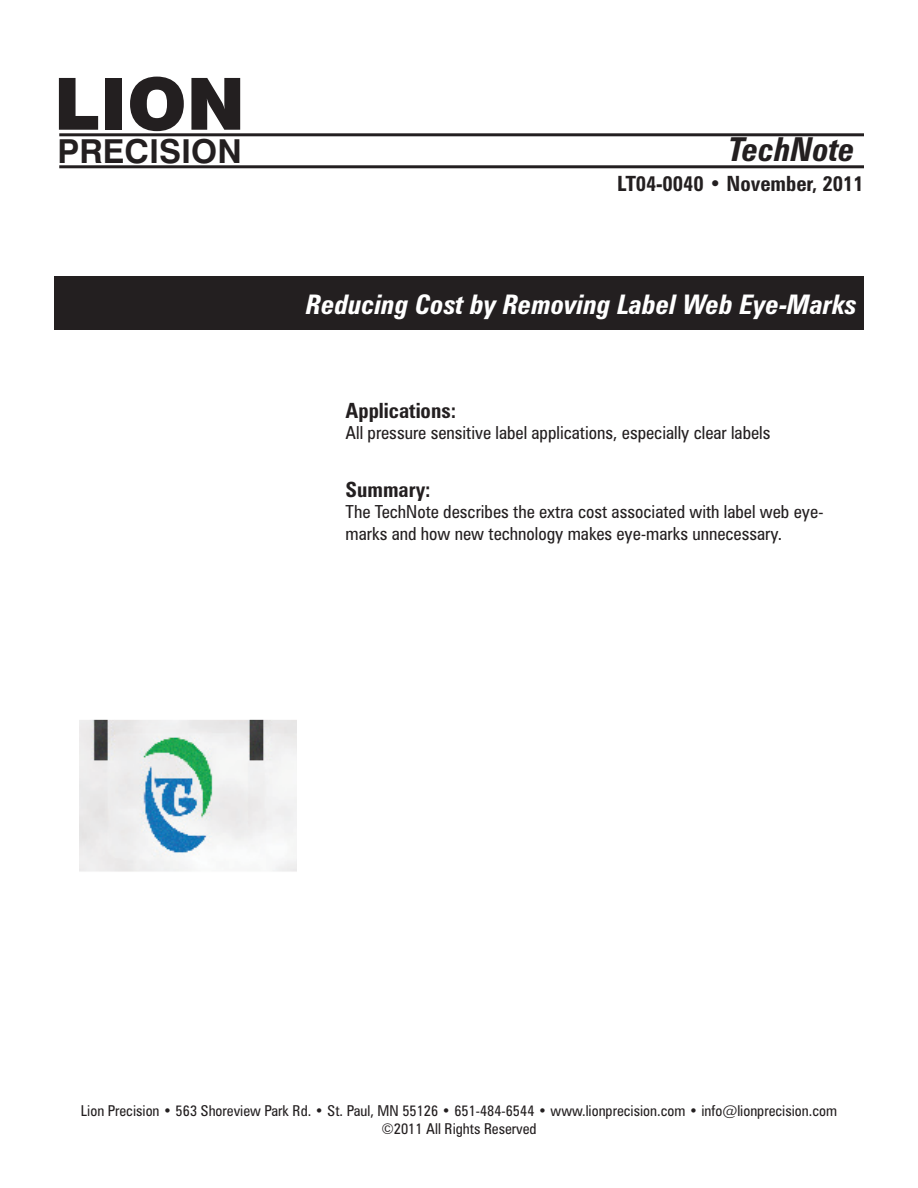
<style>
.page{position:relative;width:918px;height:1188px;background:#fff}
.page>*{position:absolute;margin:0;border:0;box-sizing:border-box;transform-origin:0 0}
.t1{font:900 72px "Swiss 721 BT";color:#231f20}
.t2{font:700 33px "Swiss 721 BT";color:#231f20}
.t3{font:italic 700 condensed 33px "Zurich BT";color:#231f20}
.t4{font:italic 700 condensed 27px "Zurich BT";color:#fff}
.t5{font:700 condensed 21px "Zurich BT";color:#231f20}
.Title_Page_Body{font:condensed 18px/21.6px "Zurich BT";color:#231f20}
.t6{font:condensed 15px "Zurich BT";color:#231f20}
</style>
<div class="page">
<hr style="left:59px;top:133px;width:805px;height:3px;background:#231f20">
<hr style="left:59px;top:165px;width:805px;height:3px;background:#231f20">
<div style="left:54px;top:276px;width:810px;height:54px;background:#231f20"></div>
<img style="left:80px;top:719px;width:217px;height:153px">
<p class="t1" style="left:54px;top:60px;width:193px">LION</p>
<p class="t2" style="left:57px;top:131px;width:186px">PRECISION</p>
<p class="t3" style="left:728px;top:130px;width:128px">TechNote</p>
<p class="t5" style="left:617px;top:171px;width:248px">LT04-0040 • November, 2011</p>
<p class="t4" style="left:306px;top:288px;width:552px">Reducing Cost by Removing Label Web Eye-Marks</p>
<p class="t5" style="left:346px;top:397px;width:112px">Applications:</p>
<p class="Title_Page_Body" style="left:346px;top:422px;width:426px">All pressure sensitive label applications, especially clear labels</p>
<p class="t5" style="left:346px;top:477px;width:87px">Summary:</p>
<p class="Title_Page_Body" style="left:346px;top:501px;width:479px">The TechNote describes the extra cost associated with label web eye&shy;marks and how new technology makes eye-marks unnecessary.</p>
<p class="t6" style="left:81px;top:1102px;width:758px">Lion Precision • 563 Shoreview Park Rd. • St. Paul, MN 55126 • 651-484-6544 • www.lionprecision.com • info@lionprecision.com</p>
<p class="t6" style="left:381px;top:1120px;width:157px">©2011 All Rights Reserved</p>
</div>
